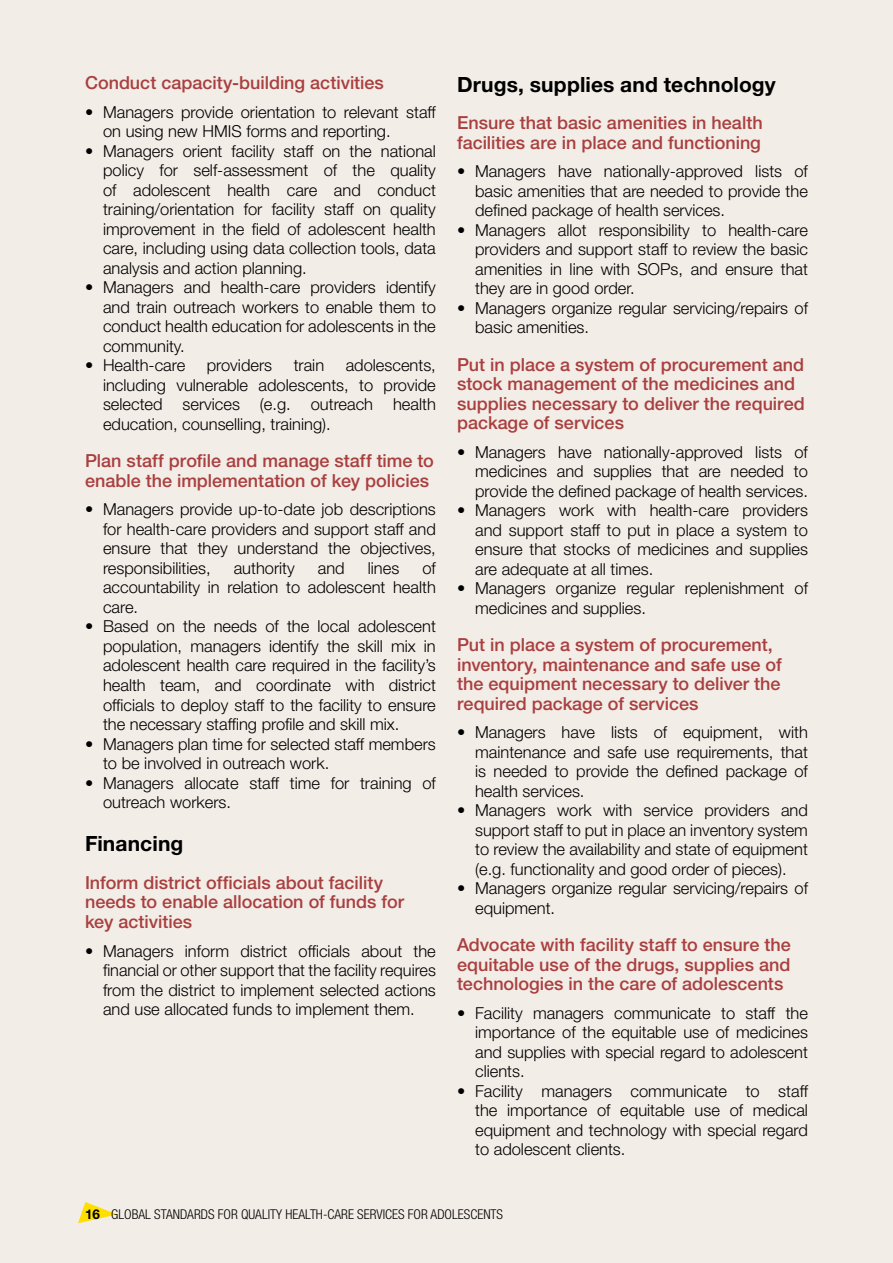
<style>
.page{position:relative;width:893px;height:1263px;background:#f3ede7}
.page>*{position:absolute;margin:0;border:0;box-sizing:border-box;transform-origin:0 0}
.t1{font:700 21px "Helvetica Neue LT Std";letter-spacing:.005em;color:#000}
.t2{font:500 18px/19.5px "Helvetica Neue LT Std";color:#a93f3f}
.t3{font:300 16.5px/19.5px "Helvetica Neue LT Std";color:#000;text-align:justify}
.t4{font:300 condensed 13.5px "Helvetica Neue LT Std";color:#000}
.s1{font-weight:700;font-stretch:normal}
</style>
<div class="page">
<svg style="left:78px;top:1202px;width:39px;height:21px"></svg>
<p class="t2" style="left:85px;top:73px;width:300px">Conduct capacity-building activities</p>
<p class="t3" style="left:103px;top:102px;width:334px;text-indent:-18px">• Managers provide orientation to relevant staff on using new HMIS forms and reporting.</p>
<p class="t3" style="left:103px;top:141px;width:334px;text-indent:-18px">• Managers orient facility staff on the national policy for self-assessment of the quality of adolescent health care and conduct training/orientation for facility staff on quality improvement in the field of adolescent health care, including using data collection tools, data analysis and action planning.</p>
<p class="t3" style="left:103px;top:277px;width:334px;text-indent:-18px">• Managers and health-care providers identify and train outreach workers to enable them to conduct health education for adolescents in the community.</p>
<p class="t3" style="left:85px;top:355px;width:102px">• Health-care</p>
<p class="t3" style="left:207px;top:355px;width:67px">providers</p>
<p class="t3" style="left:294px;top:355px;width:32px">train</p>
<p class="t3" style="left:103px;top:355px;width:334px;text-indent:243px">adolescents, including vulnerable adolescents, to provide selected services (e.g. outreach health education, counselling, training).</p>
<p class="t2" style="left:85px;top:451px;width:350px">Plan staff profile and manage staff time to enable the implementation of key policies</p>
<p class="t3" style="left:103px;top:499px;width:334px;text-indent:-18px">• Managers provide up-to-date job descriptions for health-care providers and support staff and ensure that they understand the objectives, responsibilities,</p>
<p class="t3" style="left:103px;top:558px;width:334px;text-indent:319px">of accountability in relation to adolescent health care.</p>
<p class="t3" style="left:103px;top:616px;width:334px;text-indent:-18px">• Based on the needs of the local adolescent population, managers identify the skill mix in adolescent health care required in the facility’s health team, and coordinate with district officials to deploy staff to the facility to ensure the necessary staffing profile and skill mix.</p>
<p class="t3" style="left:103px;top:733px;width:334px;text-indent:-18px">• Managers plan time for selected staff members to be involved in outreach work.</p>
<p class="t3" style="left:103px;top:772px;width:334px;text-indent:-18px">• Managers allocate staff time for training of outreach workers.</p>
<p class="t1" style="left:85px;top:831px;width:100px">Financing</p>
<p class="t2" style="left:85px;top:873px;width:321px">Inform district officials about facility needs to enable allocation of funds for key activities</p>
<p class="t3" style="left:103px;top:940px;width:334px;text-indent:-18px">• Managers inform district officials about the financial or other support that the facility requires from the district to implement selected actions and use allocated funds to implement them.</p>
<p class="t3" style="left:234px;top:558px;width:63px">authority</p>
<p class="t3" style="left:318px;top:558px;width:28px">and</p>
<p class="t3" style="left:368px;top:558px;width:33px">lines</p>
<p class="t1" style="left:457px;top:71px;width:320px">Drugs, supplies and technology</p>
<p class="t2" style="left:457px;top:113px;width:307px">Ensure that basic amenities in health facilities are in place and functioning</p>
<p class="t3" style="left:475px;top:161px;width:334px;text-indent:-18px">• Managers have nationally-approved lists of basic amenities that are needed to provide the defined package of health services.</p>
<p class="t3" style="left:475px;top:220px;width:334px;text-indent:-18px">• Managers allot responsibility to health-care providers and support staff to review the basic amenities in line with SOPs, and ensure that they are in good order.</p>
<p class="t3" style="left:475px;top:298px;width:334px;text-indent:-18px">• Managers organize regular servicing/repairs of basic amenities.</p>
<p class="t2" style="left:457px;top:354px;width:349px">Put in place a system of procurement and stock management of the medicines and supplies necessary to deliver the required package of services</p>
<p class="t3" style="left:475px;top:442px;width:334px;text-indent:-18px">• Managers have nationally-approved lists of medicines and supplies that are needed to provide the defined package of health services.</p>
<p class="t3" style="left:475px;top:500px;width:334px;text-indent:-18px">• Managers work with health-care providers and support staff to put in place a system to ensure that stocks of medicines and supplies are adequate at all times.</p>
<p class="t3" style="left:475px;top:578px;width:334px;text-indent:-18px">• Managers organize regular replenishment of medicines and supplies.</p>
<p class="t2" style="left:457px;top:635px;width:326px">Put in place a system of procurement, inventory, maintenance and safe use of the equipment necessary to deliver the required package of services</p>
<p class="t3" style="left:475px;top:722px;width:334px;text-indent:-18px">• Managers have lists of equipment, with maintenance and safe use requirements, that is needed to provide the defined package of health services.</p>
<p class="t3" style="left:475px;top:800px;width:334px;text-indent:-18px">• Managers work with service providers and support staff to put in place an inventory system to review the availability and state of equipment (e.g. functionality and good order of pieces).</p>
<p class="t3" style="left:475px;top:878px;width:334px;text-indent:-18px">• Managers organize regular servicing/repairs of equipment.</p>
<p class="t2" style="left:457px;top:935px;width:335px;text-align:justify">Advocate with facility staff to ensure the equitable use of the drugs, supplies and technologies in the care of adolescents</p>
<p class="t3" style="left:475px;top:1003px;width:334px;text-indent:-18px">• Facility managers communicate to staff the importance of the equitable use of medicines and supplies with special regard to adolescent clients.</p>
<p class="t3" style="left:475px;top:1081px;width:334px;text-indent:-18px">• Facility managers communicate to staff the importance of equitable use of medical equipment and technology with special regard to adolescent clients.</p>
<p class="t4" style="left:85px;top:1206px;width:420px"><span class="s1">16</span> GLOBAL STANDARDS FOR QUALITY HEALTH-CARE SERVICES FOR ADOLESCENTS</p>
</div>
